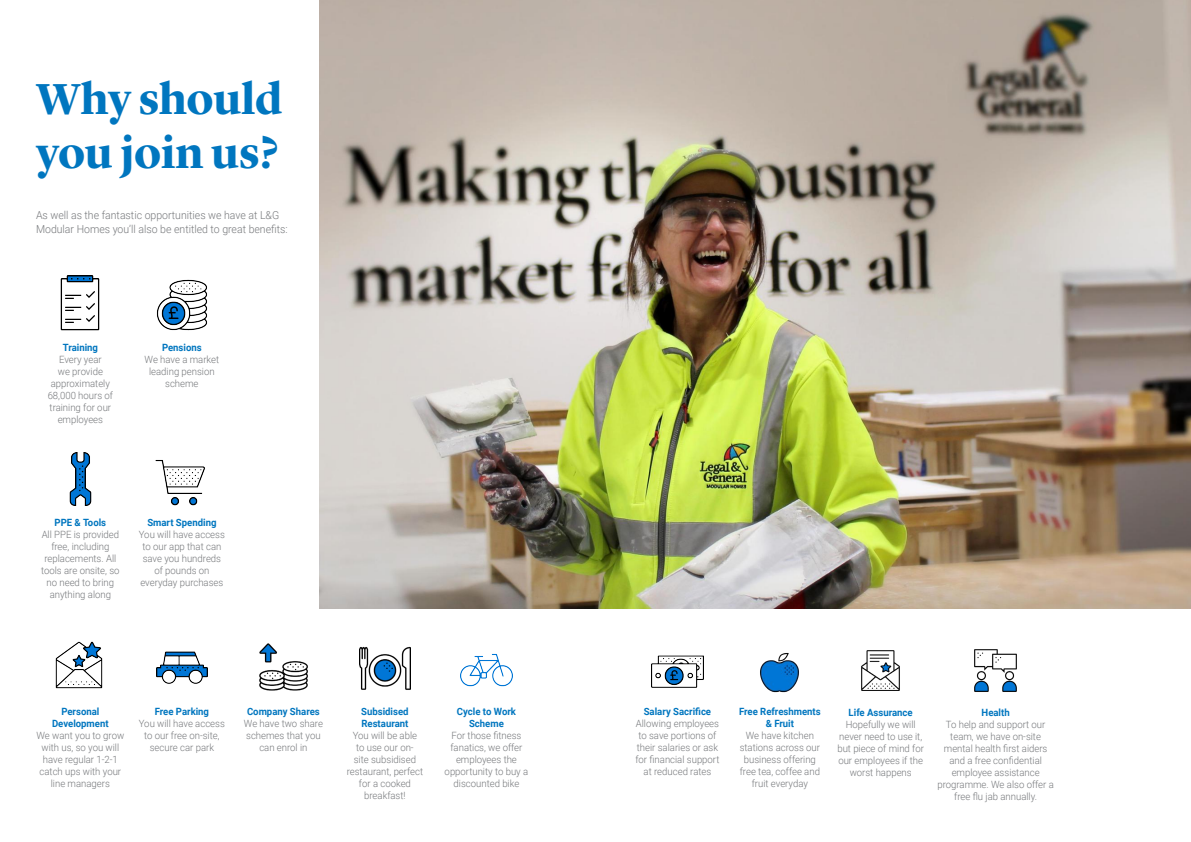
<style>
.page{position:relative;width:1191px;height:842px;background:#fff}
.page>*{position:absolute;margin:0;border:0;box-sizing:border-box;transform-origin:0 0}
.t1{font:700 45px/54px "Lyon Display";letter-spacing:-.005em;color:#0076bf}
.t2{font:300 11px/13.2px "Roboto";color:#76787b;scale:.96 1}
.t3{font:300 10px/12px "Roboto";color:#76787b;text-align:center;scale:.96 1}
.t4{font:700 10px/12px "Roboto";color:#0076bf;text-align:center;scale:.96 1}
</style>
<div class="page">
<img style="left:319px;top:0;width:872px;height:609px">
<img style="left:60px;top:275px;width:40px;height:56px">
<img style="left:55px;top:641px;width:48px;height:48px">
<img style="left:974px;top:649px;width:43px;height:43px">
<img style="left:155px;top:460px;width:50px;height:46px">
<img style="left:460px;top:653px;width:53px;height:34px">
<img style="left:156px;top:651px;width:51px;height:33px">
<img style="left:652px;top:655px;width:51px;height:33px">
<img style="left:259px;top:643px;width:49px;height:48px">
<img style="left:360px;top:646px;width:50px;height:44px">
<img style="left:760px;top:653px;width:39px;height:39px">
<img style="left:69px;top:453px;width:23px;height:53px">
<img style="left:861px;top:650px;width:39px;height:41px">
<img style="left:157px;top:279px;width:50px;height:52px">
<p class="t1" style="left:36px;top:68px;width:248px">Why should you join us?</p>
<p class="t2" style="left:36px;top:209px;width:264px">As well as the fantastic opportunities we have at L&amp;G<br>Modular Homes you’ll also be entitled to great benefits:</p>
<p class="t4" style="left:63px;top:341px;width:38px">Training</p>
<p class="t3" style="left:48px;top:353px;width:70px">Every year<br>we provide approximately<br>68,000 hours of training for our employees</p>
<p class="t4" style="left:162px;top:341px;width:43px">Pensions</p>
<p class="t3" style="left:145px;top:353px;width:79px">We have a market leading pension scheme</p>
<p class="t4" style="left:55px;top:516px;width:55px">PPE &amp; Tools</p>
<p class="t3" style="left:41px;top:528px;width:83px">All PPE is provided free, including replacements. All tools are onsite, so no need to bring anything along</p>
<p class="t4" style="left:147px;top:516px;width:73px">Smart Spending</p>
<p class="t3" style="left:139px;top:528px;width:91px">You will have access to our app that can save you hundreds of pounds on everyday purchases</p>
<p class="t4" style="left:52px;top:705px;width:60px">Personal<br>Development</p>
<p class="t3" style="left:37px;top:729px;width:93px">We want you to grow with us, so you will have regular 1-2-1 catch ups with your line managers</p>
<p class="t4" style="left:155px;top:705px;width:58px">Free Parking</p>
<p class="t3" style="left:139px;top:717px;width:91px">You will have access to our free on-site, secure car park</p>
<p class="t4" style="left:247px;top:705px;width:77px">Company Shares</p>
<p class="t3" style="left:244px;top:717px;width:84px">We have two share schemes that you can enrol in</p>
<p class="t4" style="left:361px;top:705px;width:51px;text-align:left">Subsidised<br>Restaurant</p>
<p class="t3" style="left:347px;top:729px;width:81px">You will be able<br>to use our on-<br>site subsidised restaurant, perfect for a cooked breakfast!</p>
<p class="t4" style="left:457px;top:705px;width:63px">Cycle to Work<br>Scheme</p>
<p class="t3" style="left:444px;top:729px;width:89px">For those fitness fanatics, we offer employees the opportunity to buy a discounted bike</p>
<p class="t4" style="left:644px;top:705px;width:72px">Salary Sacrifice</p>
<p class="t3" style="left:635px;top:717px;width:89px">Allowing employees to save portions of their salaries or ask for financial support at reduced rates</p>
<p class="t4" style="left:739px;top:705px;width:87px">Free Refreshments &amp; Fruit</p>
<p class="t3" style="left:739px;top:729px;width:85px">We have kitchen stations across our business offering free tea, coffee and fruit everyday</p>
<p class="t4" style="left:848px;top:706px;width:68px">Life Assurance</p>
<p class="t3" style="left:837px;top:718px;width:92px">Hopefully we will never need to use it, but piece of mind for our employees if the worst happens</p>
<p class="t4" style="left:981px;top:706px;width:31px">Health</p>
<p class="t3" style="left:937px;top:718px;width:123px">To help and support our team, we have on-site mental health first aiders and a free confidential employee assistance programme. We also offer a free flu jab annually.</p>
</div>
